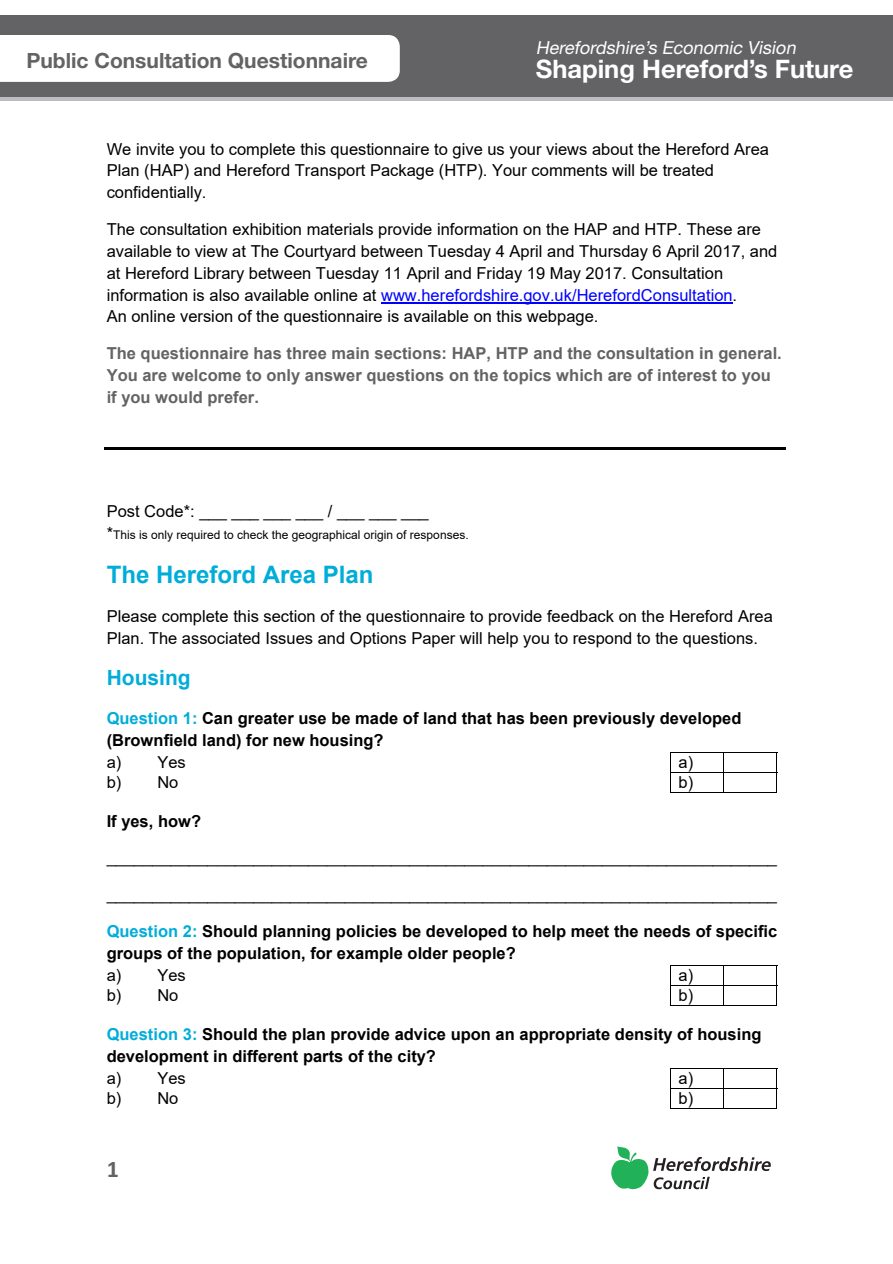
<style>
.page{position:relative;width:893px;height:1264px;background:#fff}
.page>*{position:absolute;margin:0;border:0;box-sizing:border-box;transform-origin:0 0}
.t1{font:700 25.5px "Helvetica Neue LT Std";color:#fff}
.t2{font:700 24px "Arial";color:#00add9}
.t3{font:700 24px "Calibri";color:#636363}
.t4{font:700 21px "Helvetica Neue LT Std";color:#636366}
.t5{font:700 21px "Arial";color:#00add9}
.t6{font:italic 18px "Helvetica Neue LT Std";color:#fff}
.t7{font:16.5px/21.8px "Arial";color:#000}
.t8{font:700 16.5px/22.2px "Arial";color:#000}
.t9{font:700 16.5px/21.8px "Arial";color:#636363}
.t10{font:12px "Arial";color:#000}
.s1{color:#00f}
.s2{font-size:16.5px}
.s3{color:#00add9}
.s4{font-weight:400}
</style>
<div class="page">
<hr style="left:381px;top:302px;width:351px;height:1px;background:#00f">
<hr style="left:104px;top:448px;width:682px;height:2px;background:#000">
<hr style="left:670px;top:752px;width:107px;height:1px;background:#000">
<hr style="left:670px;top:772px;width:107px;height:1px;background:#000">
<svg style="left:670px;top:753px;width:1px;height:38px"></svg>
<hr style="left:670px;top:791px;width:53px;height:1px;background:#000">
<svg style="left:723px;top:753px;width:1px;height:38px"></svg>
<hr style="left:723px;top:791px;width:53px;height:1px;background:#000">
<svg style="left:776px;top:753px;width:1px;height:39px"></svg>
<hr style="left:670px;top:965px;width:107px;height:1px;background:#000">
<hr style="left:670px;top:985px;width:107px;height:1px;background:#000">
<svg style="left:670px;top:966px;width:1px;height:39px"></svg>
<hr style="left:670px;top:1005px;width:53px;height:1px;background:#000">
<svg style="left:723px;top:966px;width:1px;height:39px"></svg>
<hr style="left:723px;top:1005px;width:53px;height:1px;background:#000">
<svg style="left:776px;top:966px;width:1px;height:40px"></svg>
<hr style="left:670px;top:1068px;width:107px;height:1px;background:#000">
<hr style="left:670px;top:1088px;width:107px;height:1px;background:#000">
<svg style="left:670px;top:1069px;width:1px;height:38px"></svg>
<hr style="left:670px;top:1107px;width:53px;height:1px;background:#000">
<svg style="left:723px;top:1069px;width:1px;height:38px"></svg>
<hr style="left:723px;top:1107px;width:53px;height:1px;background:#000">
<svg style="left:776px;top:1069px;width:1px;height:39px"></svg>
<svg style="left:611px;top:1146px;width:159px;height:44px"></svg>
<div style="left:0;top:85px;width:892px;height:16px;background:#bcbdc0"></div>
<div style="left:0;top:15px;width:892px;height:82px;background:#636366"></div>
<div style="left:0;top:35px;width:399px;height:47px;background:#fff"></div>
<p class="t4" style="left:26px;top:47px;width:343px">Public Consultation Questionnaire</p>
<p class="t6" style="left:535px;top:37px;width:265px">Herefordshire’s Economic Vision</p>
<p class="t1" style="left:535px;top:53px;width:319px">Shaping Hereford’s Future</p>
<p class="t7" style="left:107px;top:138px;width:663px">We invite you to complete this questionnaire to give us your views about the Hereford Area<br>Plan (HAP) and Hereford Transport Package (HTP). Your comments will be treated confidentially.</p>
<p class="t7" style="left:107px;top:218px;width:672px">The consultation exhibition materials provide information on the HAP and HTP. These are available to view at The Courtyard between Tuesday 4 April and Thursday 6 April 2017, and at Hereford Library between Tuesday 11 April and Friday 19 May 2017. Consultation information is also available online at <span class="s1">www.herefordshire.gov.uk/HerefordConsultation</span>.<br>An online version of the questionnaire is available on this webpage.</p>
<p class="t9" style="left:107px;top:343px;width:676px">The questionnaire has three main sections: HAP, HTP and the consultation in general.<br>You are welcome to only answer questions on the topics which are of interest to you if you would prefer.</p>
<p class="t7" style="left:107px;top:500px;width:323px">Post Code*: ___ ___ ___ ___ / ___ ___ ___</p>
<p class="t10" style="left:107px;top:526px;width:363px"><span class="s2">*</span>This is only required to check the geographical origin of responses.</p>
<p class="t2" style="left:107px;top:557px;width:268px">The Hereford Area Plan</p>
<p class="t7" style="left:107px;top:605px;width:667px">Please complete this section of the questionnaire to provide feedback on the Hereford Area<br>Plan. The associated Issues and Options Paper will help you to respond to the questions.</p>
<p class="t5" style="left:107px;top:663px;width:85px">Housing</p>
<p class="t8" style="left:107px;top:707px;width:636px"><span class="s3">Question 1:</span> Can greater use be made of land that has been previously developed (Brownfield land) for new housing?<br><span class="s4">a) Yes</span></p>
<p class="t7" style="left:678px;top:751px;width:16px">a)</p>
<p class="t7" style="left:107px;top:771px;width:73px">b) No</p>
<p class="t7" style="left:678px;top:771px;width:16px">b)</p>
<p class="t8" style="left:107px;top:810px;width:96px">If yes, how?</p>
<p class="t7" style="left:107px;top:846px;width:671px">_________________________________________________________________________</p>
<p class="t7" style="left:107px;top:883px;width:671px">_________________________________________________________________________</p>
<p class="t8" style="left:107px;top:920px;width:672px"><span class="s3">Question 2:</span> Should planning policies be developed to help meet the needs of specific groups of the population, for example older people?<br><span class="s4">a) Yes</span></p>
<p class="t7" style="left:678px;top:964px;width:16px">a)</p>
<p class="t7" style="left:107px;top:984px;width:73px">b) No</p>
<p class="t7" style="left:678px;top:984px;width:16px">b)</p>
<p class="t8" style="left:107px;top:1023px;width:656px"><span class="s3">Question 3:</span> Should the plan provide advice upon an appropriate density of housing development in different parts of the city?<br><span class="s4">a) Yes</span></p>
<p class="t7" style="left:678px;top:1067px;width:16px">a)</p>
<p class="t7" style="left:107px;top:1087px;width:73px">b) No</p>
<p class="t7" style="left:678px;top:1087px;width:16px">b)</p>
<p class="t3" style="left:107px;top:1151px;width:14px">1</p>
</div>
